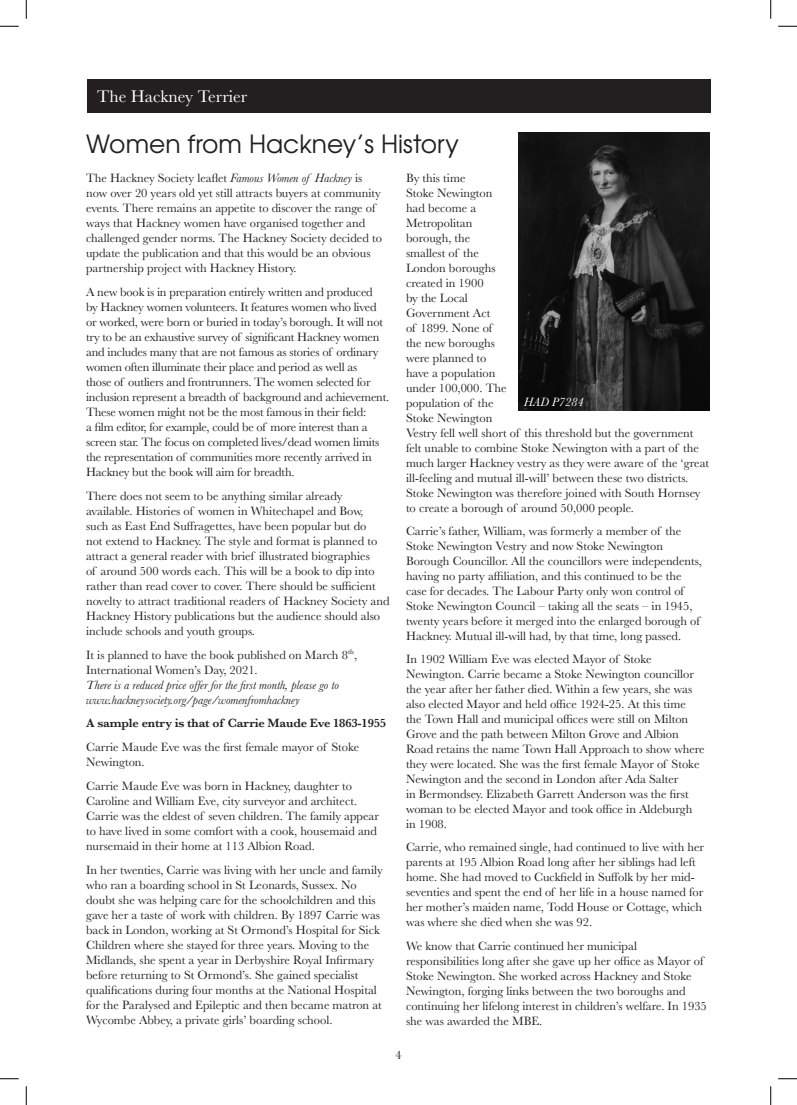
<style>
.page{position:relative;width:797px;height:1105px;background:#fff}
.page>*{position:absolute;margin:0;border:0;box-sizing:border-box;transform-origin:0 0}
.t1{font:25px "Te X Gyre Adventor";color:#231f20}
.t2{font:17.5px "Baskerville";color:#fff}
.t3{font:12.5px/15px "Baskerville";color:#231f20}
.t4{font:italic 12.5px/15px "Baskerville";color:#231f20}
.t5{font:600 12.5px "Baskerville";letter-spacing:-.015em;color:#231f20}
.t6{font:italic 12.5px "Baskerville";color:#fff}
.s1{font-style:italic}
.s2{font-style:normal}
</style>
<div class="page">
<div style="left:86px;top:79px;width:624px;height:34px;background:#231f20"></div>
<img style="left:519px;top:133px;width:191px;height:277px">
<svg style="left:0;top:25px;width:19px;height:2px"></svg>
<svg style="left:778px;top:25px;width:19px;height:2px"></svg>
<svg style="left:0;top:1078px;width:19px;height:1px"></svg>
<svg style="left:778px;top:1078px;width:19px;height:1px"></svg>
<svg style="left:25px;top:0;width:2px;height:19px"></svg>
<svg style="left:25px;top:1086px;width:2px;height:19px"></svg>
<svg style="left:770px;top:0;width:1px;height:19px"></svg>
<svg style="left:770px;top:1086px;width:1px;height:19px"></svg>
<h2 class="t2" style="left:97px;top:85px;width:151px">The Hackney Terrier</h2>
<p class="t1" style="left:86px;top:124px;width:374px">Women from Hackney’s History</p>
<p class="t3" style="left:86px;top:171px;width:297px">The Hackney Society leaflet <span class="s1">Famous Women of Hackney</span> is now over 20 years old yet still attracts buyers at community events. There remains an appetite to discover the range of ways that Hackney women have organised together and challenged gender norms. The Hackney Society decided to update the publication and that this would be an obvious partnership project with Hackney History.</p>
<p class="t3" style="left:86px;top:284px;width:305px">A new book is in preparation entirely written and produced<br>by Hackney women volunteers. It features women who lived or worked, were born or buried in today’s borough. It will not try to be an exhaustive survey of significant Hackney women and includes many that are not famous as stories of ordinary women often illuminate their place and period as well as<br>those of outliers and frontrunners. The women selected for inclusion represent a breadth of background and achievement.<br>These women might not be the most famous in their field:<br>a film editor, for example, could be of more interest than a screen star. The focus on completed lives/dead women limits the representation of communities more recently arrived in Hackney but the book will aim for breadth.</p>
<p class="t3" style="left:86px;top:488px;width:305px">There does not seem to be anything similar already available. Histories of women in Whitechapel and Bow,<br>such as East End Suffragettes, have been popular but do<br>not extend to Hackney. The style and format is planned to attract a general reader with brief illustrated biographies<br>of around 500 words each. This will be a book to dip into rather than read cover to cover. There should be sufficient novelty to attract traditional readers of Hackney Society and Hackney History publications but the audience should also include schools and youth groups.</p>
<p class="t4" style="left:86px;top:647px;width:272px"><span class="s2">It is planned to have the book published on March 8</span><sup>th</sup><span class="s2">, International Women’s Day, 2021.<br></span>There is a reduced price offer for the first month, please go to www.hackneysociety.org/page/womenfromhackney</p>
<p class="t5" style="left:86px;top:715px;width:301px">A sample entry is that of Carrie Maude Eve 1863-1955</p>
<p class="t3" style="left:86px;top:740px;width:275px">Carrie Maude Eve was the first female mayor of Stoke<br>Newington.</p>
<p class="t3" style="left:86px;top:779px;width:294px">Carrie Maude Eve was born in Hackney, daughter to Caroline and William Eve, city surveyor and architect.<br>Carrie was the eldest of seven children. The family appear to have lived in some comfort with a cook, housemaid and nursemaid in their home at 113 Albion Road.</p>
<p class="t3" style="left:86px;top:863px;width:298px">In her twenties, Carrie was living with her uncle and family who ran a boarding school in St Leonards, Sussex. No doubt she was helping care for the schoolchildren and this gave her a taste of work with children. By 1897 Carrie was back in London, working at St Ormond’s Hospital for Sick Children where she stayed for three years. Moving to the Midlands, she spent a year in Derbyshire Royal Infirmary before returning to St Ormond’s. She gained specialist qualifications during four months at the National Hospital for the Paralysed and Epileptic and then became matron at Wycombe Abbey, a private girls’ boarding school.</p>
<p class="t3" style="left:406px;top:171px;width:304px">By this time<br>Stoke Newington<br>had become a<br>Metropolitan<br>borough, the<br>smallest of the<br>London boroughs<br>created in 1900<br>by the Local<br>Government Act<br>of 1899. None of<br>the new boroughs<br>were planned to<br>have a population<br>under 100,000. The<br>population of the<br>Stoke Newington<br>Vestry fell well short of this threshold but the government felt unable to combine Stoke Newington with a part of the much larger Hackney vestry as they were aware of the ‘great ill-feeling and mutual ill-will’ between these two districts.<br>Stoke Newington was therefore joined with South Hornsey to create a borough of around 50,000 people.</p>
<p class="t3" style="left:406px;top:524px;width:297px">Carrie’s father, William, was formerly a member of the Stoke Newington Vestry and now Stoke Newington Borough Councillor. All the councillors were independents, having no party affiliation, and this continued to be the case for decades. The Labour Party only won control of Stoke Newington Council – taking all the seats – in 1945, twenty years before it merged into the enlarged borough of Hackney. Mutual ill-will had, by that time, long passed.</p>
<p class="t3" style="left:406px;top:652px;width:300px">In 1902 William Eve was elected Mayor of Stoke Newington. Carrie became a Stoke Newington councillor the year after her father died. Within a few years, she was also elected Mayor and held office 1924-25. At this time the Town Hall and municipal offices were still on Milton Grove and the path between Milton Grove and Albion Road retains the name Town Hall Approach to show where they were located. She was the first female Mayor of Stoke Newington and the second in London after Ada Salter<br>in Bermondsey. Elizabeth Garrett Anderson was the first woman to be elected Mayor and took office in Aldeburgh in 1908.</p>
<p class="t3" style="left:406px;top:840px;width:300px">Carrie, who remained single, had continued to live with her parents at 195 Albion Road long after her siblings had left home. She had moved to Cuckfield in Suffolk by her mid&shy;seventies and spent the end of her life in a house named for her mother’s maiden name, Todd House or Cottage, which was where she died when she was 92.</p>
<p class="t3" style="left:406px;top:938px;width:302px">We know that Carrie continued her municipal responsibilities long after she gave up her office as Mayor of Stoke Newington. She worked across Hackney and Stoke Newington, forging links between the two boroughs and continuing her lifelong interest in children’s welfare. In 1935 she was awarded the MBE.</p>
<p class="t6" style="left:524px;top:393px;width:61px">HAD P7284</p>
<p class="t3" style="left:395px;top:1047px;width:8px">4</p>
</div>
